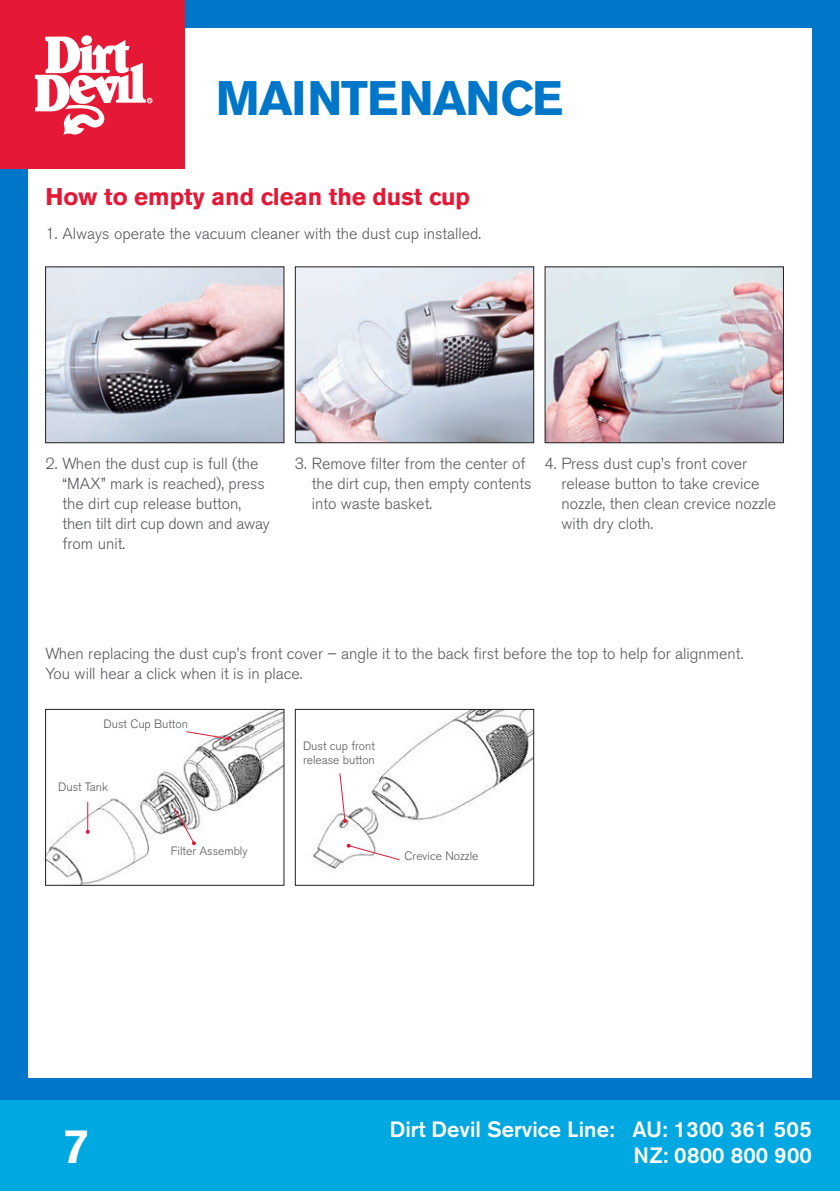
<style>
.page{position:relative;width:840px;height:1191px;background:#fff}
.page>*{position:absolute;margin:0;border:0;box-sizing:border-box;transform-origin:0 0}
.t1{font:700 48px "Akzidenz Grotesk BE";letter-spacing:-.025em;color:#0076c8}
.t2{font:500 48px "Akzidenz Grotesk BE";color:#fff}
.t3{font:700 24px "Akzidenz Grotesk BE";color:#e51836}
.t4{font:500 22px "Akzidenz Grotesk BE";color:#fff}
.t5{font:500 22px "Akzidenz Grotesk BE";letter-spacing:.02em;color:#fff}
.t6{font:300 16px/20px "Akzidenz Grotesk BE";color:#57585a}
.t7{font:300 12px/14px "Akzidenz Grotesk BE";color:#57585a}
</style>
<div class="page">
<div style="left:0;top:0;width:839px;height:1190px;background:#0076c8"></div>
<div style="left:0;top:1100px;width:839px;height:90px;background:#00a8e2"></div>
<div style="left:29px;top:29px;width:782px;height:1048px;background:#fff"></div>
<div style="left:0;top:0;width:184px;height:169px;background:#e51836"></div>
<svg style="left:35px;top:35px;width:117px;height:100px"></svg>
<img style="left:47px;top:268px;width:235px;height:173px">
<div style="left:45px;top:266px;width:239px;height:177px;border:1px solid #231f20"></div>
<img style="left:546px;top:268px;width:235px;height:173px">
<img style="left:47px;top:710px;width:235px;height:173px">
<div style="left:45px;top:708px;width:239px;height:177px;border:1px solid #231f20"></div>
<img style="left:296px;top:268px;width:236px;height:173px">
<div style="left:294px;top:266px;width:240px;height:177px;border:1px solid #231f20"></div>
<img style="left:312px;top:710px;width:220px;height:160px">
<div style="left:294px;top:708px;width:240px;height:177px;border:1px solid #231f20"></div>
<svg style="left:185px;top:730px;width:45px;height:10px"></svg>
<hr style="left:87px;top:801px;width:1px;height:30px;background:#e51836">
<svg style="left:86px;top:829px;width:4px;height:4px"></svg>
<svg style="left:173px;top:806px;width:23px;height:39px"></svg>
<svg style="left:338px;top:772px;width:9px;height:50px"></svg>
<svg style="left:346px;top:843px;width:54px;height:17px"></svg>
<h1 class="t1" style="left:216px;top:70px;width:349px">MAINTENANCE</h1>
<h2 class="t3" style="left:46px;top:183px;width:425px">How to empty and clean the dust cup</h2>
<p class="t6" style="left:46px;top:224px;width:437px">1. Always operate the vacuum cleaner with the dust cup installed.</p>
<p class="t6" style="left:63px;top:454px;width:209px;text-indent:-17px">2. When the dust cup is full (the “MAX” mark is reached), press the dirt cup release button, then tilt dirt cup down and away from unit.</p>
<p class="t6" style="left:311px;top:454px;width:221px;text-indent:-17px">3. Remove filter from the center of the dirt cup, then empty contents into waste basket.</p>
<p class="t6" style="left:561px;top:454px;width:216px;text-indent:-17px">4. Press dust cup’s front cover release button to take crevice nozzle, then clean crevice nozzle with dry cloth.</p>
<p class="t6" style="left:46px;top:643px;width:698px">When replacing the dust cup’s front cover – angle it to the back first before the top to help for alignment.<br>You will hear a click when it is in place.</p>
<p class="t7" style="left:103px;top:717px;width:86px">Dust Cup Button</p>
<p class="t7" style="left:58px;top:780px;width:52px">Dust Tank</p>
<p class="t7" style="left:303px;top:739px;width:73px">Dust cup front release button</p>
<p class="t7" style="left:171px;top:843px;width:78px">Filter Assembly</p>
<p class="t7" style="left:404px;top:848px;width:75px">Crevice Nozzle</p>
<h1 class="t2" style="left:63px;top:1116px;width:28px">7</h1>
<h3 class="t4" style="left:389px;top:1115px;width:423px">Dirt Devil Service Line: AU: 1300 361 505</h3>
<h3 class="t5" style="left:633px;top:1141px;width:180px">NZ: 0800 800 900</h3>
</div>
